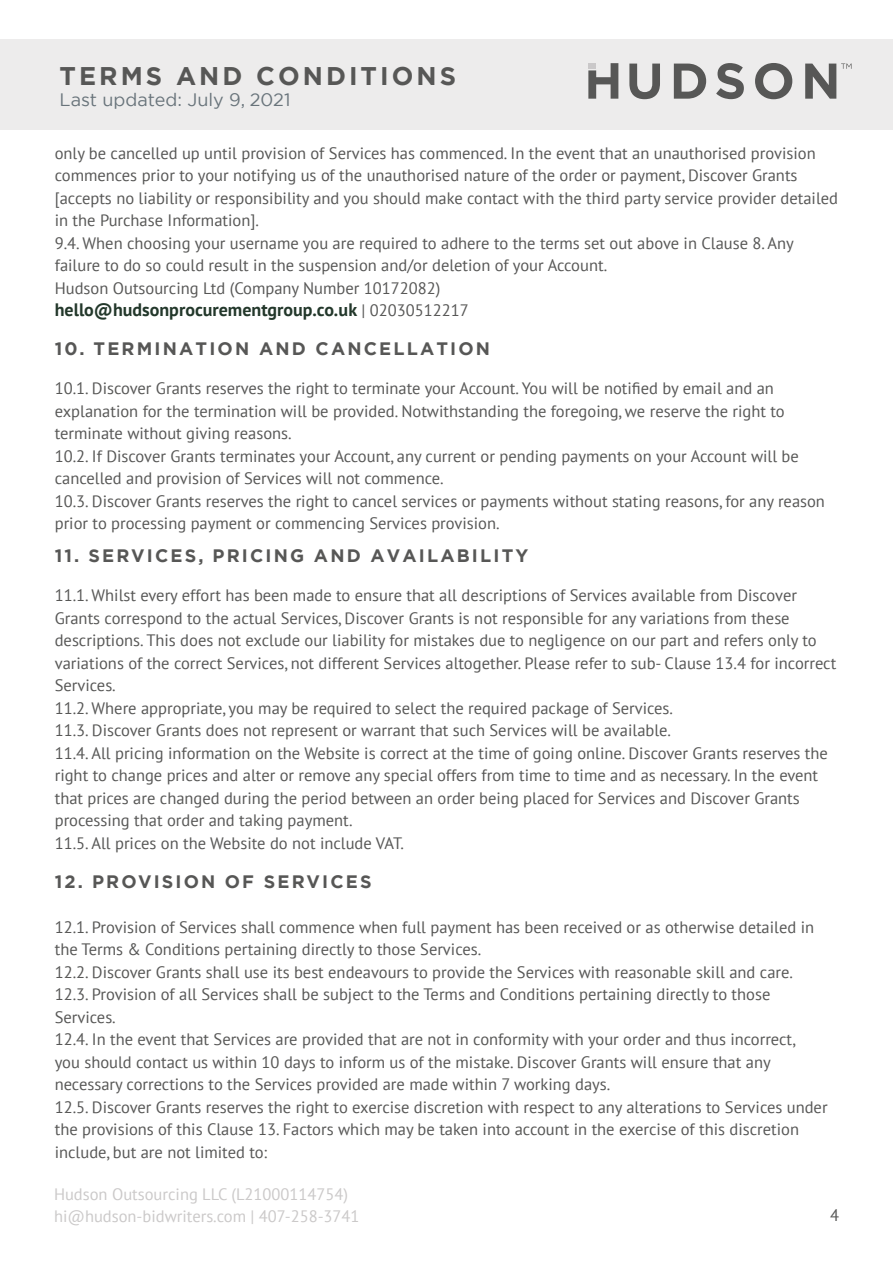
<style>
.page{position:relative;width:893px;height:1263px;background:#fff}
.page>*{position:absolute;margin:0;border:0;box-sizing:border-box;transform-origin:0 0}
.t1{font:700 25.5px "Gotham";letter-spacing:.12em;color:#575756}
.t2{font:700 18px "Gotham";letter-spacing:.12em;color:#575756}
.t3{font:700 18px "PT Sans";color:#23382b}
.t4{font:18px "Gotham";color:#69747b}
.t5{font:16.5px/22.5px "PT Sans";color:#575756}
.t6{font:16.5px/22.5px "PT Sans";color:#cbc9c9}
.s1{font-weight:400;font-size:16.5px;color:#575756}
</style>
<div class="page">
<div style="left:0;top:39px;width:893px;height:90px;background:#edecec"></div>
<svg style="left:629px;top:64px;width:31px;height:35px"></svg>
<svg style="left:674px;top:64px;width:32px;height:35px"></svg>
<svg style="left:716px;top:63px;width:28px;height:36px"></svg>
<svg style="left:755px;top:63px;width:37px;height:36px"></svg>
<svg style="left:588px;top:63px;width:30px;height:36px"></svg>
<svg style="left:805px;top:63px;width:46px;height:36px"></svg>
<h1 class="t1" style="left:60px;top:59px;width:398px">TERMS AND CONDITIONS</h1>
<p class="t4" style="left:60px;top:88px;width:232px">Last updated: July 9, 2021</p>
<p class="t5" style="left:55px;top:141px;width:785px">only be cancelled up until provision of Services has commenced. In the event that an unauthorised provision commences prior to your notifying us of the unauthorised nature of the order or payment, Discover Grants [accepts no liability or responsibility and you should make contact with the third party service provider detailed in the Purchase Information].<br>9.4. When choosing your username you are required to adhere to the terms set out above in Clause 8. Any failure to do so could result in the suspension and/or deletion of your Account.<br>Hudson Outsourcing Ltd (Company Number 10172082)</p>
<p class="t3" style="left:55px;top:298px;width:416px">hello@hudsonprocurementgroup.co.uk <span class="s1">| 02030512217</span></p>
<p class="t2" style="left:55px;top:337px;width:437px">10. TERMINATION AND CANCELLATION</p>
<p class="t5" style="left:55px;top:377px;width:772px">10.1. Discover Grants reserves the right to terminate your Account. You will be notified by email and an explanation for the termination will be provided. Notwithstanding the foregoing, we reserve the right to terminate without giving reasons.<br>10.2. If Discover Grants terminates your Account, any current or pending payments on your Account will be cancelled and provision of Services will not commence.<br>10.3. Discover Grants reserves the right to cancel services or payments without stating reasons, for any reason prior to processing payment or commencing Services provision.</p>
<p class="t2" style="left:55px;top:544px;width:475px">11. SERVICES, PRICING AND AVAILABILITY</p>
<p class="t5" style="left:55px;top:584px;width:783px">11.1. Whilst every effort has been made to ensure that all descriptions of Services available from Discover Grants correspond to the actual Services, Discover Grants is not responsible for any variations from these descriptions. This does not exclude our liability for mistakes due to negligence on our part and refers only to variations of the correct Services, not different Services altogether. Please refer to sub- Clause 13.4 for incorrect Services.<br>11.2. Where appropriate, you may be required to select the required package of Services.<br>11.3. Discover Grants does not represent or warrant that such Services will be available.<br>11.4. All pricing information on the Website is correct at the time of going online. Discover Grants reserves the right to change prices and alter or remove any special offers from time to time and as necessary. In the event that prices are changed during the period between an order being placed for Services and Discover Grants processing that order and taking payment.<br>11.5. All prices on the Website do not include VAT.</p>
<p class="t2" style="left:55px;top:869px;width:318px">12. PROVISION OF SERVICES</p>
<p class="t5" style="left:55px;top:915px;width:774px">12.1. Provision of Services shall commence when full payment has been received or as otherwise detailed in the Terms &amp; Conditions pertaining directly to those Services.<br>12.2. Discover Grants shall use its best endeavours to provide the Services with reasonable skill and care.<br>12.3. Provision of all Services shall be subject to the Terms and Conditions pertaining directly to those Services.<br>12.4. In the event that Services are provided that are not in conformity with your order and thus incorrect,<br>you should contact us within 10 days to inform us of the mistake. Discover Grants will ensure that any necessary corrections to the Services provided are made within 7 working days.<br>12.5. Discover Grants reserves the right to exercise discretion with respect to any alterations to Services under the provisions of this Clause 13. Factors which may be taken into account in the exercise of this discretion include, but are not limited to:</p>
<p class="t6" style="left:54px;top:1182px;width:307px">Hudson Outsourcing LLC (L21000114754) hi@hudson-bidwriters.com | 407-258-3741</p>
<p class="t5" style="left:830px;top:1204px;width:10px">4</p>
</div>
